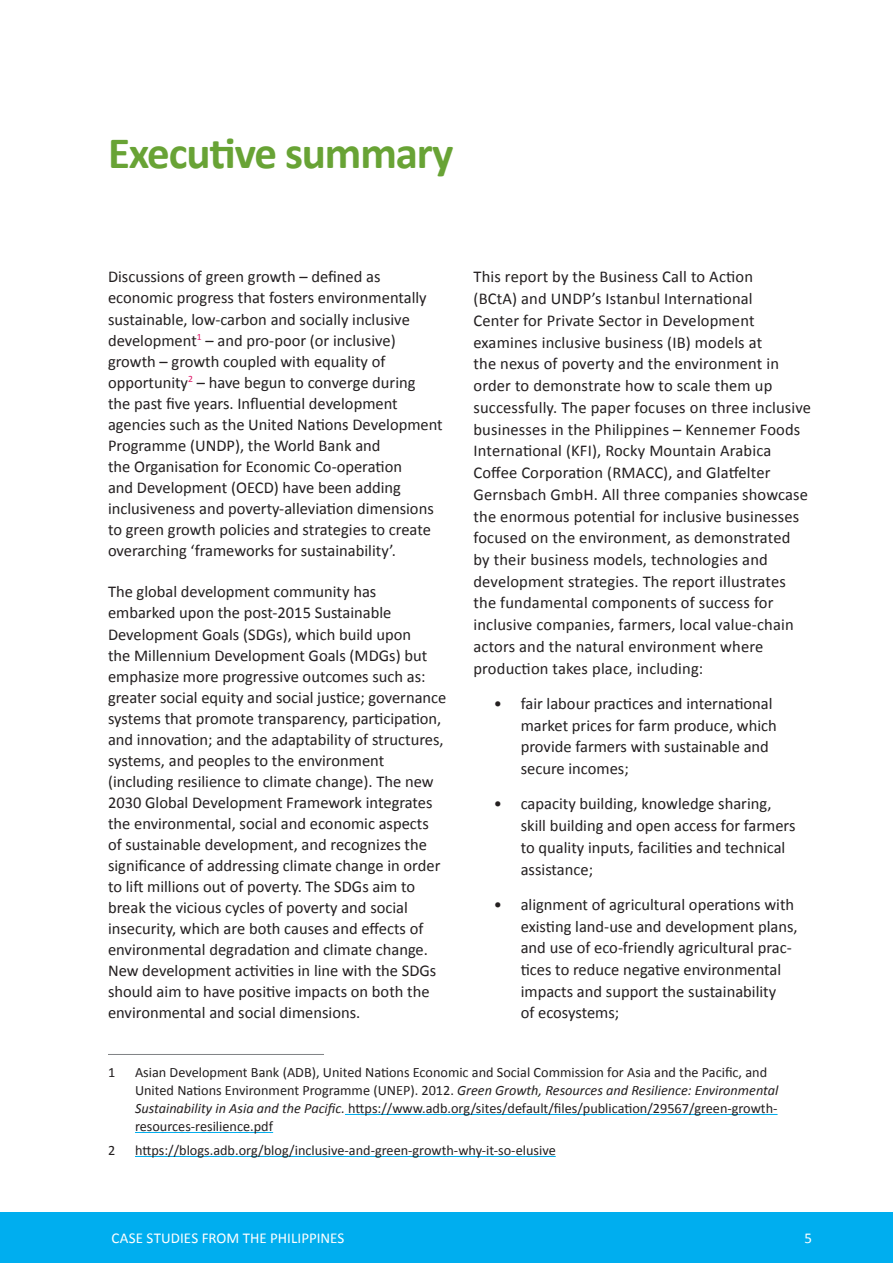
<style>
.page{position:relative;width:893px;height:1263px;background:#fff}
.page>*{position:absolute;margin:0;border:0;box-sizing:border-box;transform-origin:0 0}
.t1{font:700 45px "Calibri";letter-spacing:-.025em;color:#68a335}
.t2{font:16.5px/21px "Calibri";color:#231f20}
.t3{font:15px "Calibri";color:#fff}
.t4{font:14.25px/18px "Calibri";color:#231f20}
.s1{font-style:italic}
</style>
<div class="page">
<div style="left:0;top:1212px;width:893px;height:51px;background:#00aeef"></div>
<hr style="left:108px;top:1054px;width:216px;height:1px;background:#808285">
<hr style="left:345px;top:1114px;width:433px;height:1px;background:#00aeef">
<hr style="left:135px;top:1132px;width:138px;height:1px;background:#00aeef">
<hr style="left:135px;top:1156px;width:421px;height:1px;background:#00aeef">
<h1 class="t1" style="left:108px;top:125px;width:347px">Executive summary</h1>
<p class="t2" style="left:108px;top:266px;width:336px">Discussions of green growth – defined as economic progress that fosters environmentally sustainable, low-carbon and socially inclusive development<sup>1</sup> – and pro-poor (or inclusive) growth – growth coupled with equality of opportunity<sup>2</sup> – have begun to converge during<br>the past five years. Influential development agencies such as the United Nations Development Programme (UNDP), the World Bank and<br>the Organisation for Economic Co-operation<br>and Development (OECD) have been adding inclusiveness and poverty-alleviation dimensions to green growth policies and strategies to create overarching ‘frameworks for sustainability’.</p>
<p class="t2" style="left:108px;top:581px;width:340px">The global development community has embarked upon the post-2015 Sustainable Development Goals (SDGs), which build upon<br>the Millennium Development Goals (MDGs) but emphasize more progressive outcomes such as: greater social equity and social justice; governance systems that promote transparency, participation, and innovation; and the adaptability of structures, systems, and peoples to the environment (including resilience to climate change). The new 2030 Global Development Framework integrates the environmental, social and economic aspects of sustainable development, and recognizes the significance of addressing climate change in order to lift millions out of poverty. The SDGs aim to break the vicious cycles of poverty and social insecurity, which are both causes and effects of environmental degradation and climate change.<br>New development activities in line with the SDGs should aim to have positive impacts on both the environmental and social dimensions.</p>
<p class="t2" style="left:473px;top:265px;width:339px;line-height:21.8px">This report by the Business Call to Action<br>(BCtA) and UNDP’s Istanbul International<br>Center for Private Sector in Development examines inclusive business (IB) models at<br>the nexus of poverty and the environment in order to demonstrate how to scale them up successfully. The paper focuses on three inclusive businesses in the Philippines – Kennemer Foods International (KFI), Rocky Mountain Arabica Coffee Corporation (RMACC), and Glatfelter Gernsbach GmbH. All three companies showcase the enormous potential for inclusive businesses focused on the environment, as demonstrated<br>by their business models, technologies and development strategies. The report illustrates the fundamental components of success for inclusive companies, farmers, local value-chain actors and the natural environment where production takes place, including:</p>
<p class="t2" style="left:521px;top:692px;width:258px;line-height:21.8px;text-indent:-27px">• fair labour practices and international market prices for farm produce, which provide farmers with sustainable and secure incomes;</p>
<p class="t2" style="left:521px;top:792px;width:276px;line-height:21.8px;text-indent:-27px">• capacity building, knowledge sharing, skill building and open access for farmers to quality inputs, facilities and technical assistance;</p>
<p class="t2" style="left:521px;top:893px;width:278px;line-height:21.8px;text-indent:-27px">• alignment of agricultural operations with existing land-use and development plans, and use of eco-friendly agricultural prac&shy;tices to reduce negative environmental impacts and support the sustainability<br>of ecosystems;</p>
<p class="t4" style="left:108px;top:1062px;width:9px">1</p>
<p class="t4" style="left:135px;top:1062px;width:645px">Asian Development Bank (ADB), United Nations Economic and Social Commission for Asia and the Pacific, and United Nations Environment Programme (UNEP). 2012. <span class="s1">Green Growth, Resources and Resilience: Environmental Sustainability in Asia and the Pacific.</span> https://www.adb.org/sites/default/files/publication/29567/green-growth&shy;resources-resilience.pdf</p>
<p class="t4" style="left:108px;top:1140px;width:9px">2</p>
<p class="t4" style="left:135px;top:1140px;width:422px">https://blogs.adb.org/blog/inclusive-and-green-growth-why-it-so-elusive</p>
<p class="t3" style="left:111px;top:1229px;width:235px">CASE STUDIES FROM THE PHILIPPINES</p>
<p class="t3" style="left:804px;top:1229px;width:9px">5</p>
</div>
